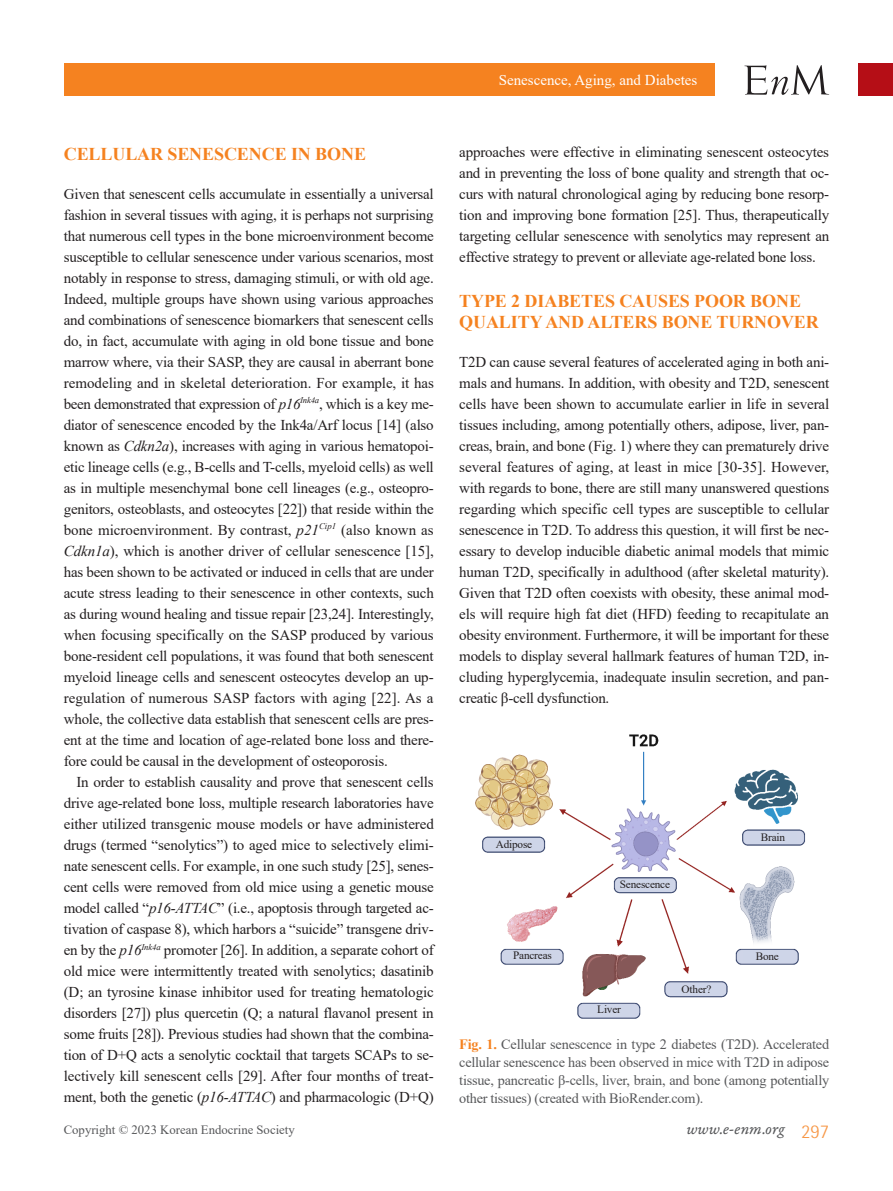
<style>
.page{position:relative;width:893px;height:1191px;background:#fff}
.page>*{position:absolute;margin:0;border:0;box-sizing:border-box;transform-origin:0 0}
.소제목1{font:700 18px/21px "Times New Roman";letter-spacing:-.005em;color:#f58220}
.t1{font:16.5px "Garamond Premr Pro It Capt";color:#57585a}
.본문_0{font:15px/21px "Times New Roman";letter-spacing:-.015em;color:#231f20;text-align:justify}
.본문{font:15px/21px "Times New Roman";letter-spacing:-.015em;color:#231f20;text-align:justify}
.t2{font:15px "Times New Roman";color:#fff}
.표그림제목{font:14.25px/17.9px "Times New Roman";letter-spacing:-.015em;color:#57585a;text-align:justify}
.t3{font:12.75px "Times New Roman";color:#57585a}
.그림지문{font:11.25px "Times New Roman";letter-spacing:-.015em;color:#231f20}
.s1{font-style:italic}
.s2{font-weight:700;color:#f58220}
.s3{font-family:"Rotis Semi Sans Std";font-weight:300;font-size:19.5px;color:#f79848}
</style>
<div class="page">
<div style="left:859px;top:64px;width:34px;height:32px;background:#b50e16"></div>
<div style="left:64px;top:64px;width:650px;height:32px;background:#f58220"></div>
<svg style="left:744px;top:65px;width:85px;height:30px"></svg>
<img style="left:475px;top:734px;width:330px;height:285px">
<div style="left:487px;top:838px;width:54px;height:13px;background:#ced5e8"></div>
<div style="left:506px;top:949px;width:52px;height:13px;background:#ced5e8"></div>
<div style="left:585px;top:1004px;width:48px;height:12px;background:#ced5e8"></div>
<div style="left:673px;top:983px;width:47px;height:11px;background:#ced5e8"></div>
<div style="left:743px;top:950px;width:48px;height:12px;background:#ced5e8"></div>
<div style="left:749px;top:832px;width:48px;height:11px;background:#ced5e8"></div>
<div style="left:617px;top:879px;width:56px;height:11px;background:#ced5e8"></div>
<p class="소제목1" style="left:64px;top:142px;width:304px">CELLULAR SENESCENCE IN BONE</p>
<p class="본문_0" style="left:64px;top:183px;width:372px">Given that senescent cells accumulate in essentially a universal fashion in several tissues with aging, it is perhaps not surprising that numerous cell types in the bone microenvironment become susceptible to cellular senescence under various scenarios, most notably in response to stress, damaging stimuli, or with old age.<br>Indeed, multiple groups have shown using various approaches and combinations of senescence biomarkers that senescent cells do, in fact, accumulate with aging in old bone tissue and bone marrow where, via their SASP, they are causal in aberrant bone remodeling and in skeletal deterioration. For example, it has been demonstrated that expression of <span class="s1">p16</span><sup>Ink4a</sup>, which is a key me&shy;diator of senescence encoded by the Ink4a/Arf locus [14] (also known as <span class="s1">Cdkn2a</span>), increases with aging in various hematopoi&shy;etic lineage cells (e.g., B-cells and T-cells, myeloid cells) as well as in multiple mesenchymal bone cell lineages (e.g., osteopro&shy;genitors, osteoblasts, and osteocytes [22]) that reside within the bone microenvironment. By contrast, <span class="s1">p21</span><sup>Cip1</sup> (also known as <span class="s1">Cdkn1a</span>), which is another driver of cellular senescence [15], has been shown to be activated or induced in cells that are under acute stress leading to their senescence in other contexts, such as during wound healing and tissue repair [23,24]. Interestingly, when focusing specifically on the SASP produced by various bone-resident cell populations, it was found that both senescent myeloid lineage cells and senescent osteocytes develop an up&shy;regulation of numerous SASP factors with aging [22]. As a whole, the collective data establish that senescent cells are pres&shy;ent at the time and location of age-related bone loss and there&shy;fore could be causal in the development of osteoporosis.</p>
<p class="본문" style="left:64px;top:771px;width:372px;text-indent:13px">In order to establish causality and prove that senescent cells drive age-related bone loss, multiple research laboratories have either utilized transgenic mouse models or have administered drugs (termed “senolytics”) to aged mice to selectively elimi&shy;nate senescent cells. For example, in one such study [25], senes&shy;cent cells were removed from old mice using a genetic mouse model called “<span class="s1">p16-ATTAC</span>” (i.e., apoptosis through targeted ac&shy;tivation of caspase 8), which harbors a “suicide” transgene driv&shy;en by the <span class="s1">p16</span><sup>Ink4a</sup> promoter [26]. In addition, a separate cohort of old mice were intermittently treated with senolytics; dasatinib (D; an tyrosine kinase inhibitor used for treating hematologic disorders [27]) plus quercetin (Q; a natural flavanol present in some fruits [28]). Previous studies had shown that the combina&shy;tion of D+Q acts a senolytic cocktail that targets SCAPs to se&shy;lectively kill senescent cells [29]. After four months of treat&shy;ment, both the genetic (<span class="s1">p16-ATTAC</span>) and pharmacologic (D+Q)</p>
<p class="t2" style="left:499px;top:69px;width:200px">Senescence, Aging, and Diabetes</p>
<p class="본문" style="left:459px;top:141px;width:372px">approaches were effective in eliminating senescent osteocytes and in preventing the loss of bone quality and strength that oc&shy;curs with natural chronological aging by reducing bone resorp&shy;tion and improving bone formation [25]. Thus, therapeutically targeting cellular senescence with senolytics may represent an effective strategy to prevent or alleviate age-related bone loss.</p>
<p class="소제목1" style="left:459px;top:289px;width:361px">TYPE 2 DIABETES CAUSES POOR BONE<br>QUALITY AND ALTERS BONE TURNOVER</p>
<p class="본문_0" style="left:459px;top:351px;width:372px">T2D can cause several features of accelerated aging in both ani&shy;mals and humans. In addition, with obesity and T2D, senescent cells have been shown to accumulate earlier in life in several tissues including, among potentially others, adipose, liver, pan&shy;creas, brain, and bone (Fig. 1) where they can prematurely drive several features of aging, at least in mice [30-35]. However, with regards to bone, there are still many unanswered questions regarding which specific cell types are susceptible to cellular senescence in T2D. To address this question, it will first be nec&shy;essary to develop inducible diabetic animal models that mimic human T2D, specifically in adulthood (after skeletal maturity).<br>Given that T2D often coexists with obesity, these animal mod&shy;els will require high fat diet (HFD) feeding to recapitulate an obesity environment. Furthermore, it will be important for these models to display several hallmark features of human T2D, in&shy;cluding hyperglycemia, inadequate insulin secretion, and pan&shy;creatic β-cell dysfunction.</p>
<p class="그림지문" style="left:496px;top:836px;width:38px">Adipose</p>
<p class="그림지문" style="left:513px;top:947px;width:40px">Pancreas</p>
<p class="그림지문" style="left:620px;top:876px;width:52px">Senescence</p>
<p class="그림지문" style="left:597px;top:1001px;width:25px">Liver</p>
<p class="그림지문" style="left:682px;top:981px;width:31px">Other?</p>
<p class="그림지문" style="left:761px;top:829px;width:26px">Brain</p>
<p class="그림지문" style="left:756px;top:948px;width:25px">Bone</p>
<p class="표그림제목" style="left:459px;top:1035px;width:371px"><span class="s2">Fig. 1.</span> Cellular senescence in type 2 diabetes (T2D). Accelerated cellular senescence has been observed in mice with T2D in adipose tissue, pancreatic β-cells, liver, brain, and bone (among potentially other tissues) (created with BioRender.com).</p>
<p class="t3" style="left:64px;top:1120px;width:233px">Copyright © 2023 Korean Endocrine Society</p>
<p class="t1" style="left:686px;top:1118px;width:144px">www.e-enm.org <span class="s3">297</span></p>
</div>
